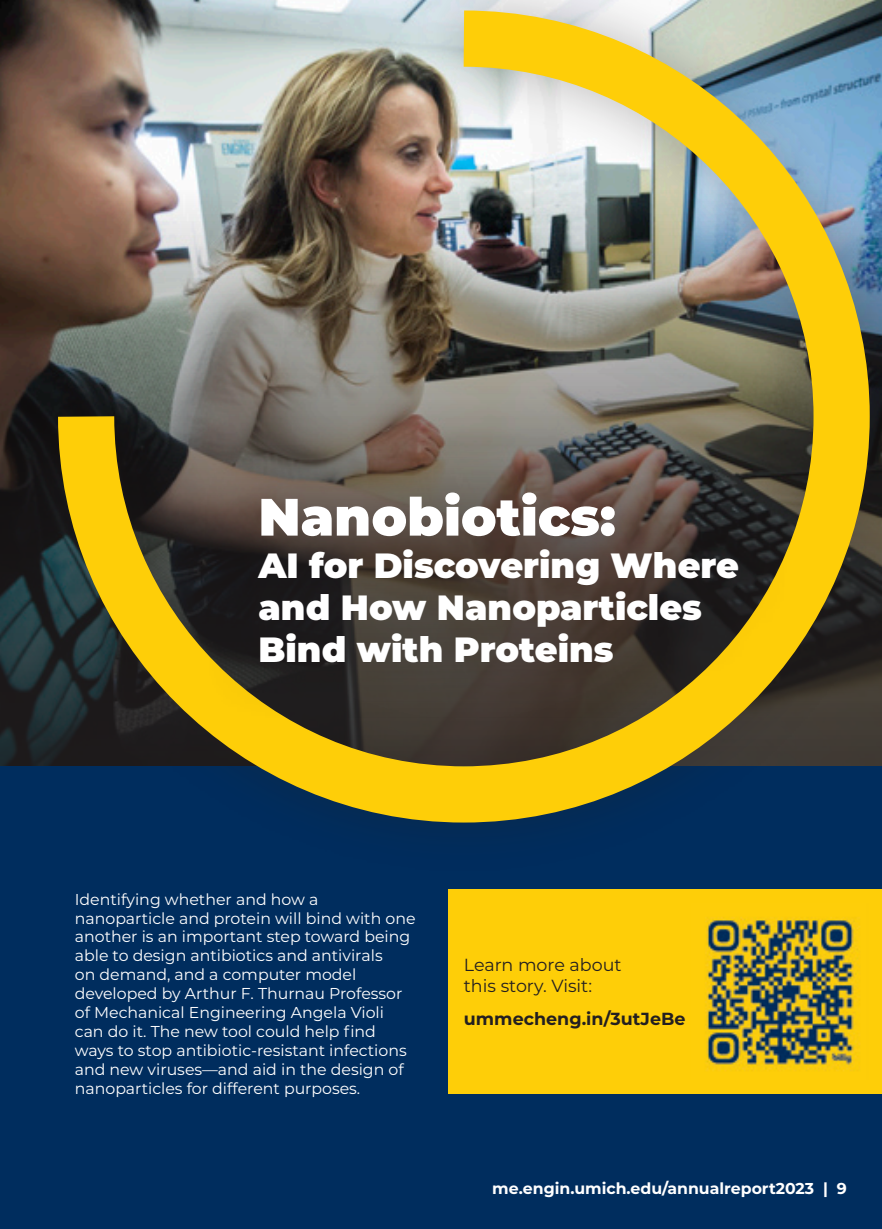
<style>
.page{position:relative;width:882px;height:1229px;background:#fff}
.page>*{position:absolute;margin:0;border:0;box-sizing:border-box;transform-origin:0 0}
.t1{font:900 52.5px "Montserrat";color:#fff}
.t2{font:900 35px/42px "Montserrat";color:#fff}
.t3{font:17.5px "Montserrat";color:#231f20}
.t4{font:700 17.5px "Montserrat";color:#231f20}
.t5{font:15.75px/18.9px "Montserrat";color:#fff}
.t6{font:700 15.75px "Montserrat";color:#fff}
</style>
<div class="page">
<div style="left:0;top:766px;width:882px;height:462px;background:#002d5e"></div>
<div style="left:5px;top:0;width:877px;height:876px;background:#231f20;opacity:.3"></div>
<img style="left:30px;top:0;width:852px;height:850px">
<div style="left:200px;top:436px;width:594px;height:286px;background:#231f20;opacity:.7"></div>
<div style="left:449px;top:889px;width:433px;height:204px;background:#fece08"></div>
<img style="left:705px;top:917px;width:155px;height:154px">
<p class="t1" style="left:258px;top:477px;width:359px">Nanobiotics:</p>
<p class="t2" style="left:258px;top:542px;width:482px">AI for Discovering Where</p>
<p class="t2" style="left:258px;top:584px;width:445px">and How Nanoparticles<br>Bind with Proteins</p>
<p class="t5" style="left:75px;top:889px;width:342px">Identifying whether and how a nanoparticle and protein will bind with one another is an important step toward being able to design antibiotics and antivirals<br>on demand, and a computer model developed by Arthur F. Thurnau Professor of Mechanical Engineering Angela Violi can do it. The new tool could help find ways to stop antibiotic-resistant infections and new viruses—and aid in the design of nanoparticles for different purposes.</p>
<p class="t3" style="left:464px;top:952px;width:159px">Learn more about</p>
<p class="t3" style="left:464px;top:973px;width:130px">this story. Visit:</p>
<p class="t4" style="left:464px;top:1006px;width:223px">ummecheng.in/3utJeBe</p>
<p class="t6" style="left:492px;top:1177px;width:356px">me.engin.umich.edu/annualreport2023 | 9</p>
</div>
